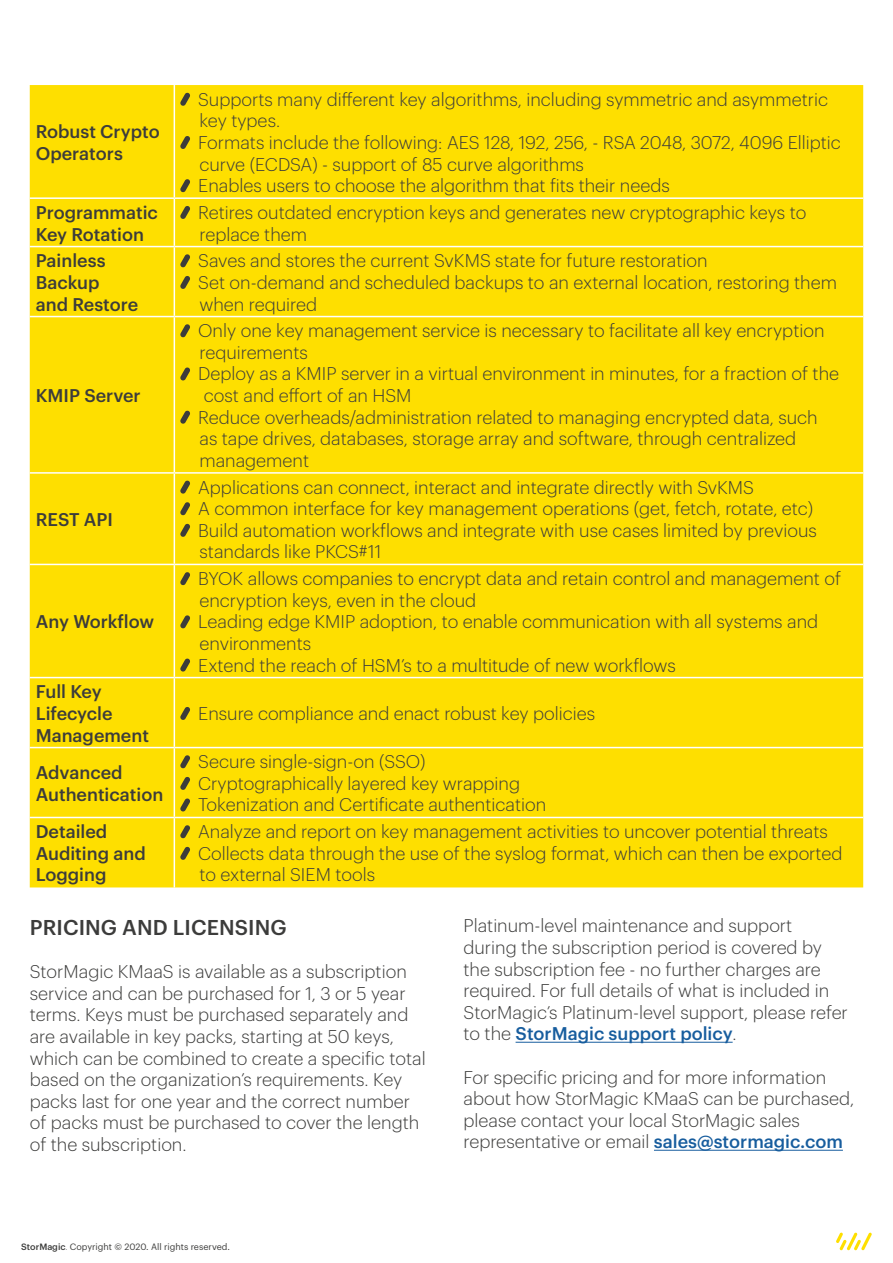
<style>
.page{position:relative;width:893px;height:1263px;background:#fff}
.page>*{position:absolute;margin:0;border:0;box-sizing:border-box;transform-origin:0 0}
.Headings{font:500 21px "Graphik";letter-spacing:.005em;color:#3c3c3b}
.Body_Copy{font:300 18px/21.6px "Graphik";color:#3c3c3b}
.Bullet_points_extra{font:300 18px/21.6px "Graphik";color:#3c3c3b}
.t1{font:500 18px/21.6px "Graphik";color:#3c3c3b}
.t2{font:9px "Graphik";color:#3c3c3b}
.s1{font-weight:500}
.s2{font-weight:300}
.s3{font-weight:500;color:#175d9e}
</style>
<div class="page">
<svg style="left:836px;top:1232px;width:36px;height:18px"></svg>
<hr style="left:516px;top:1042px;width:217px;height:1px;background:#175d9e">
<hr style="left:654px;top:1150px;width:189px;height:1px;background:#175d9e">
<div style="left:30px;top:85px;width:833px;height:802px;background:#fedf00"></div>
<hr style="left:174px;top:85px;width:1px;height:112px;background:#fff">
<hr style="left:30px;top:197px;width:144px;height:2px;background:#fff">
<hr style="left:174px;top:197px;width:689px;height:2px;background:#fff">
<hr style="left:174px;top:199px;width:1px;height:47px;background:#fff">
<hr style="left:30px;top:246px;width:144px;height:1px;background:#fff">
<hr style="left:174px;top:246px;width:689px;height:1px;background:#fff">
<hr style="left:174px;top:247px;width:1px;height:69px;background:#fff">
<hr style="left:30px;top:316px;width:144px;height:1px;background:#fff">
<hr style="left:174px;top:316px;width:689px;height:1px;background:#fff">
<hr style="left:174px;top:317px;width:1px;height:155px;background:#fff">
<hr style="left:174px;top:474px;width:1px;height:90px;background:#fff">
<hr style="left:174px;top:565px;width:1px;height:112px;background:#fff">
<hr style="left:174px;top:678px;width:1px;height:69px;background:#fff">
<hr style="left:174px;top:748px;width:1px;height:69px;background:#fff">
<hr style="left:174px;top:818px;width:1px;height:69px;background:#fff">
<hr style="left:30px;top:472px;width:144px;height:2px;background:#fff">
<hr style="left:174px;top:472px;width:689px;height:2px;background:#fff">
<hr style="left:30px;top:564px;width:144px;height:1px;background:#fff">
<hr style="left:174px;top:564px;width:689px;height:1px;background:#fff">
<hr style="left:30px;top:677px;width:144px;height:1px;background:#fff">
<hr style="left:174px;top:677px;width:689px;height:1px;background:#fff">
<hr style="left:30px;top:747px;width:144px;height:1px;background:#fff">
<hr style="left:174px;top:747px;width:689px;height:1px;background:#fff">
<hr style="left:30px;top:817px;width:144px;height:1px;background:#fff">
<hr style="left:174px;top:817px;width:689px;height:1px;background:#fff">
<svg style="left:180px;top:92px;width:10px;height:14px"></svg>
<svg style="left:180px;top:136px;width:10px;height:13px"></svg>
<svg style="left:180px;top:179px;width:10px;height:14px"></svg>
<svg style="left:180px;top:206px;width:10px;height:13px"></svg>
<svg style="left:180px;top:254px;width:10px;height:14px"></svg>
<svg style="left:180px;top:276px;width:10px;height:13px"></svg>
<svg style="left:180px;top:324px;width:10px;height:14px"></svg>
<svg style="left:180px;top:367px;width:10px;height:14px"></svg>
<svg style="left:180px;top:410px;width:10px;height:14px"></svg>
<svg style="left:180px;top:480px;width:10px;height:14px"></svg>
<svg style="left:180px;top:502px;width:10px;height:14px"></svg>
<svg style="left:180px;top:523px;width:10px;height:14px"></svg>
<svg style="left:180px;top:572px;width:10px;height:13px"></svg>
<svg style="left:180px;top:615px;width:10px;height:14px"></svg>
<svg style="left:180px;top:658px;width:10px;height:14px"></svg>
<svg style="left:180px;top:706px;width:10px;height:14px"></svg>
<svg style="left:180px;top:755px;width:10px;height:14px"></svg>
<svg style="left:180px;top:776px;width:10px;height:14px"></svg>
<svg style="left:180px;top:798px;width:10px;height:14px"></svg>
<svg style="left:180px;top:825px;width:10px;height:14px"></svg>
<svg style="left:180px;top:846px;width:10px;height:14px"></svg>
<p class="t1" style="left:36px;top:119px;width:126px">Robust Crypto</p>
<p class="t1" style="left:36px;top:141px;width:89px">Operators</p>
<p class="t1" style="left:36px;top:200px;width:124px">Programmatic</p>
<p class="t1" style="left:36px;top:222px;width:110px">Key Rotation</p>
<p class="t1" style="left:36px;top:248px;width:71px">Painless<br>Backup</p>
<p class="t1" style="left:36px;top:292px;width:104px">and Restore</p>
<p class="t1" style="left:36px;top:383px;width:107px">KMIP Server</p>
<p class="t1" style="left:36px;top:507px;width:79px">REST API</p>
<p class="t1" style="left:36px;top:609px;width:120px">Any Workflow</p>
<p class="t1" style="left:36px;top:679px;width:115px">Full Key<br>Lifecycle<br>Management</p>
<p class="t1" style="left:36px;top:760px;width:88px">Advanced</p>
<p class="t1" style="left:36px;top:782px;width:129px">Authentication</p>
<p class="Body_Copy" style="left:198px;top:87px;width:631px">Supports many different key algorithms, including symmetric and asymmetric</p>
<p class="Bullet_points_extra" style="left:199px;top:109px;width:82px">key types.</p>
<p class="Body_Copy" style="left:198px;top:130px;width:644px">Formats include the following: AES 128, 192, 256, - RSA 2048, 3072, 4096 Elliptic</p>
<p class="Bullet_points_extra" style="left:199px;top:152px;width:386px">curve (ECDSA) - support of 85 curve algorithms</p>
<p class="Body_Copy" style="left:198px;top:173px;width:473px">Enables users to choose the algorithm that fits their needs</p>
<p class="Body_Copy" style="left:198px;top:200px;width:610px">Retires outdated encryption keys and generates new cryptographic keys to</p>
<p class="Bullet_points_extra" style="left:199px;top:222px;width:109px">replace them</p>
<p class="Body_Copy" style="left:198px;top:249px;width:511px">Saves and stores the current SvKMS state for future restoration</p>
<p class="Body_Copy" style="left:198px;top:270px;width:640px">Set on-demand and scheduled backups to an external location, restoring them</p>
<p class="Bullet_points_extra" style="left:199px;top:292px;width:119px">when required</p>
<p class="Body_Copy" style="left:198px;top:319px;width:628px">Only one key management service is necessary to facilitate all key encryption</p>
<p class="Bullet_points_extra" style="left:199px;top:340px;width:110px">requirements</p>
<p class="Body_Copy" style="left:198px;top:362px;width:642px">Deploy as a KMIP server in a virtual environment in minutes, for a fraction of the</p>
<p class="Bullet_points_extra" style="left:204px;top:383px;width:209px">cost and effort of an HSM</p>
<p class="Body_Copy" style="left:198px;top:405px;width:621px">Reduce overheads/administration related to managing encrypted data, such</p>
<p class="Bullet_points_extra" style="left:199px;top:427px;width:598px">as tape drives, databases, storage array and software, through centralized management</p>
<p class="Body_Copy" style="left:198px;top:475px;width:557px">Applications can connect, interact and integrate directly with SvKMS</p>
<p class="Body_Copy" style="left:198px;top:496px;width:617px">A common interface for key management operations (get, fetch, rotate, etc)</p>
<p class="Body_Copy" style="left:198px;top:518px;width:620px">Build automation workflows and integrate with use cases limited by previous</p>
<p class="Bullet_points_extra" style="left:199px;top:540px;width:183px">standards like PKCS#11</p>
<p class="Body_Copy" style="left:198px;top:566px;width:644px">BYOK allows companies to encrypt data and retain control and management of</p>
<p class="Bullet_points_extra" style="left:199px;top:588px;width:278px">encryption keys, even in the cloud</p>
<p class="Body_Copy" style="left:198px;top:610px;width:621px">Leading edge KMIP adoption, to enable communication with all systems and</p>
<p class="Bullet_points_extra" style="left:199px;top:631px;width:113px">environments</p>
<p class="Body_Copy" style="left:198px;top:653px;width:479px">Extend the reach of HSM’s to a multitude of new workflows</p>
<p class="Body_Copy" style="left:198px;top:701px;width:398px">Ensure compliance and enact robust key policies</p>
<p class="Body_Copy" style="left:198px;top:749px;width:229px">Secure single-sign-on (SSO)</p>
<p class="Body_Copy" style="left:198px;top:771px;width:323px">Cryptographically layered key wrapping</p>
<p class="Body_Copy" style="left:198px;top:793px;width:349px">Tokenization and Certificate authentication</p>
<p class="t1" style="left:36px;top:819px;width:112px">Detailed<br>Auditing and<br>Logging</p>
<p class="Body_Copy" style="left:198px;top:819px;width:631px">Analyze and report on key management activities to uncover potential threats</p>
<p class="Body_Copy" style="left:198px;top:841px;width:646px">Collects data through the use of the syslog format, which can then be exported</p>
<p class="Bullet_points_extra" style="left:199px;top:863px;width:177px">to external SIEM tools</p>
<p class="Headings" style="left:30px;top:911px;width:259px">PRICING AND LICENSING</p>
<p class="Body_Copy" style="left:30px;top:959px;width:397px">StorMagic KMaaS is available as a subscription service and can be purchased for 1, 3 or 5 year terms. Keys must be purchased separately and are available in key packs, starting at 50 keys, which can be combined to create a specific total based on the organization’s requirements. Key packs last for one year and the correct number of packs must be purchased to cover the length of the subscription.</p>
<p class="t2" style="left:21px;top:1240px;width:210px"><span class="s1">StorMagic</span><span class="s2">.</span> Copyright © 2020. All rights reserved.</p>
<p class="Body_Copy" style="left:463px;top:914px;width:386px">Platinum-level maintenance and support during the subscription period is covered by the subscription fee - no further charges are required. For full details of what is included in StorMagic’s Platinum-level support, please refer to the <span class="s3">StorMagic support policy</span>.</p>
<p class="Body_Copy" style="left:463px;top:1065px;width:392px">For specific pricing and for more information about how StorMagic KMaaS can be purchased, please contact your local StorMagic sales representative or email <span class="s3">sales@stormagic.com</span></p>
</div>
